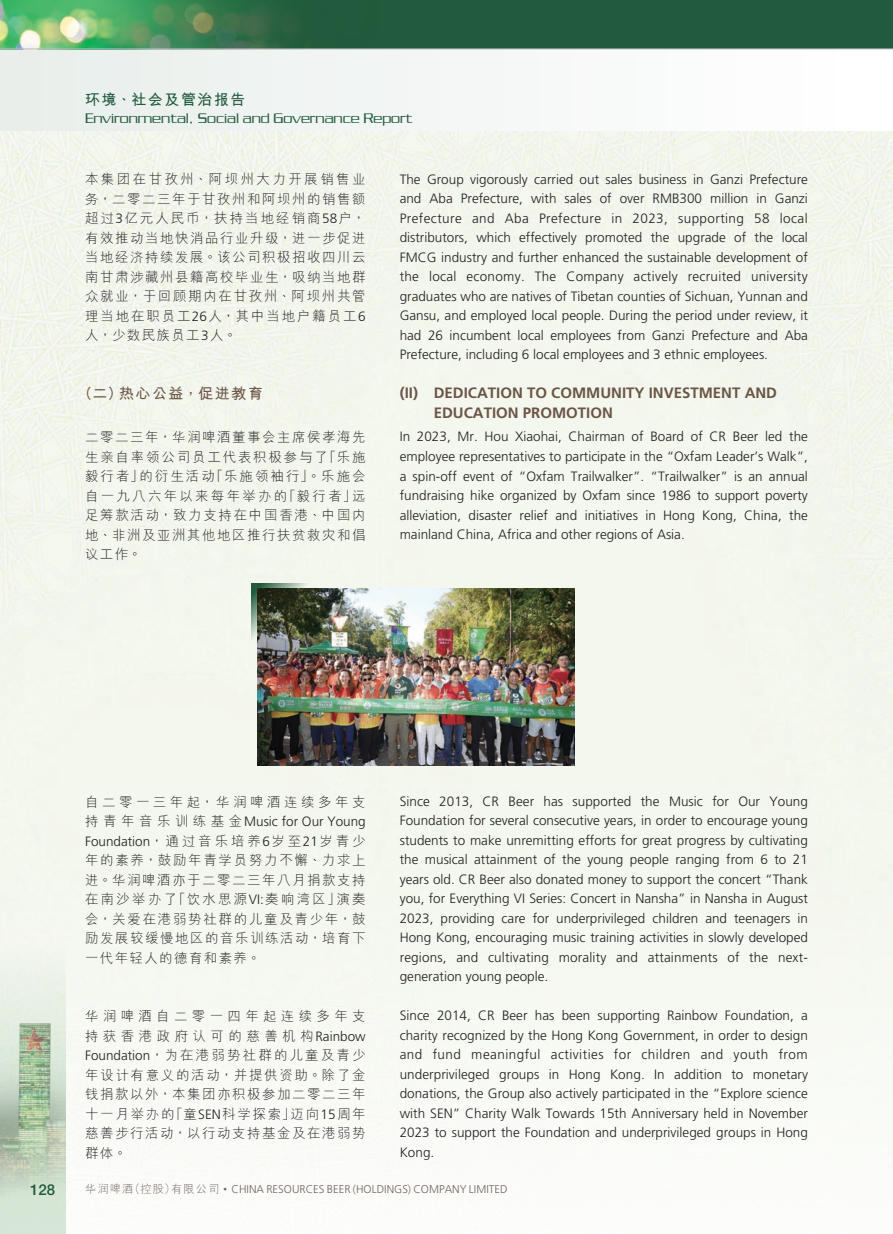
<style>
.page{position:relative;width:893px;height:1234px;background:#fff}
.page>*{position:absolute;margin:0;border:0;box-sizing:border-box;transform-origin:0 0}
.t1{font:700 15px/19.5px "Frutiger LT Std";color:#6c5547}
.t2{font:300 15px "Serpentine Std";color:#215a3c}
.t3{font:700 15px "M Hei HKS";letter-spacing:.1em;color:#6c5547}
.t4{font:700 15px "M Hei HKS";letter-spacing:.1em;color:#215a3c}
.t5{font:500 15px "Helvetica Neue LT Std";color:#215a3c}
.t6{font:300 13.5px/19.5px "Frutiger LT Std";color:#231f20;text-align:justify}
.t7{font:300 13.5px/19.5px "M Hei HKS";letter-spacing:.12em;color:#231f20;text-align:justify}
.t8{font:300 13.5px "M Hei HKS";letter-spacing:.26em;color:#231f20}
.t9{font:300 11.25px "Frutiger LT Std";color:#726561}
.s1{font-family:"Frutiger LT Std"}
.s2{font-family:"M Hei HKS"}
.s3{font-family:"M Hei HKS";font-size:7.5px}
</style>
<div class="page">
<div style="left:0;top:49px;width:893px;height:83px;background:#f4f7f5"></div>
<hr style="left:892px;top:49px;width:1px;height:83px;background:#215a3c">
<img style="left:0;top:132px;width:893px;height:1078px">
<div style="left:0;top:831px;width:66px;height:402px;background:#f3f7ed"></div>
<div style="left:0;top:0;width:893px;height:49px;background:#215a3c"></div>
<img style="left:0;top:0;width:378px;height:49px">
<hr style="left:0;top:49px;width:893px;height:1px;background:#bcbdc0">
<img style="left:0;top:984px;width:66px;height:243px">
<svg style="left:251px;top:583px;width:65px;height:65px"></svg>
<img style="left:257px;top:589px;width:317px;height:176px">
<p class="t4" style="left:85px;top:88px;width:162px">環境、社會及管治報告</p>
<p class="t2" style="left:85px;top:110px;width:329px">Environmental, Social and Governance Report</p>
<p class="t7" style="left:85px;top:169px;width:282px">本集團在甘孜州、阿壩州大力開展銷售業務，二零二三年於甘孜州和阿壩州的銷售額超過<span class="s1">3</span>億元人民幣，扶持當地經銷商<span class="s1">58</span>戶，有效推動當地快消品行業升級，進一步促進當地經濟持續發展。該公司積極招收四川雲南甘肅涉藏州縣籍高校畢業生，吸納當地群眾就業，於回顧期內在甘孜州、阿壩州共管理當地在職員工<span class="s1">26</span>人，其中當地戶籍員工<span class="s1">6</span>人，少數民族員工<span class="s1">3</span>人。</p>
<p class="t3" style="left:78px;top:382px;width:187px">（二）熱心公益，促進教育</p>
<p class="t7" style="left:85px;top:427px;width:282px">二零二三年，華潤啤酒董事會主席侯孝海先生親自率領公司員工代表積極參與了「樂施毅行者」的衍生活動「樂施領袖行」。樂施會自一九八六年以來每年舉辦的「毅行者」遠足籌款活動，致力支持在中國香港、中國內地、非洲及亞洲其他地區推行扶貧救災和倡議工作。</p>
<p class="t6" style="left:400px;top:169px;width:410px">The Group vigorously carried out sales business in Ganzi Prefecture and Aba Prefecture, with sales of over RMB300 million in Ganzi Prefecture and Aba Prefecture in 2023, supporting 58 local distributors, which effectively promoted the upgrade of the local FMCG industry and further enhanced the sustainable development of the local economy. The Company actively recruited university graduates who are natives of Tibetan counties of Sichuan, Yunnan and Gansu, and employed local people. During the period under review, it had 26 incumbent local employees from Ganzi Prefecture and Aba Prefecture, including 6 local employees and 3 ethnic employees.</p>
<p class="t1" style="left:434px;top:383px;width:345px;text-indent:-34px">(II) DEDICATION TO COMMUNITY INVESTMENT AND<br>EDUCATION PROMOTION</p>
<p class="t6" style="left:400px;top:427px;width:410px">In 2023, Mr. Hou Xiaohai, Chairman of Board of CR Beer led the employee representatives to participate in the “Oxfam Leader’s Walk”, a spin-off event of “Oxfam Trailwalker”. “Trailwalker” is an annual fundraising hike organized by Oxfam since 1986 to support poverty alleviation, disaster relief and initiatives in Hong Kong, China, the mainland China, Africa and other regions of Asia.</p>
<p class="t8" style="left:85px;top:791px;width:282px">自二零一三年起，華潤啤酒連續多年支</p>
<p class="t6" style="left:85px;top:811px;width:282px"><span class="s2">持青年音樂訓練基金</span>Music for Our Young<br>Foundation<span class="s2">，通過音樂培養</span>6<span class="s2">歲至</span>21<span class="s2">歲青少</span></p>
<p class="t7" style="left:85px;top:849px;width:282px">年的素養，鼓勵年青學員努力不懈、力求上進。華潤啤酒亦於二零二三年八月捐款支持在南沙舉辦了「飲水思源<span class="s1">VI:</span>奏響灣區」演奏會，關愛在港弱勢社群的兒童及青少年，鼓勵發展較緩慢地區的音樂訓練活動，培育下一代年輕人的德育和素養。</p>
<p class="t7" style="left:85px;top:1005px;width:282px">華潤啤酒自二零一四年起連續多年支持獲香港政府認可的慈善機構<span class="s1">Rainbow Foundation</span>，為在港弱勢社群的兒童及青少年設計有意義的活動，並提供資助。除了金錢捐款以外，本集團亦積極參加二零二三年十一月舉辦的「童<span class="s1">SEN</span>科學探索」邁向<span class="s1">15</span>週年慈善步行活動，以行動支持基金及在港弱勢群體。</p>
<p class="t6" style="left:400px;top:791px;width:410px">Since 2013, CR Beer has supported the Music for Our Young Foundation for several consecutive years, in order to encourage young students to make unremitting efforts for great progress by cultivating the musical attainment of the young people ranging from 6 to 21 years old. CR Beer also donated money to support the concert “Thank you, for Everything VI Series: Concert in Nansha” in Nansha in August 2023, providing care for underprivileged children and teenagers in Hong Kong, encouraging music training activities in slowly developed regions, and cultivating morality and attainments of the next&shy;generation young people.</p>
<p class="t6" style="left:400px;top:1005px;width:410px">Since 2014, CR Beer has been supporting Rainbow Foundation, a charity recognized by the Hong Kong Government, in order to design and fund meaningful activities for children and youth from underprivileged groups in Hong Kong. In addition to monetary donations, the Group also actively participated in the “Explore science with SEN” Charity Walk Towards 15th Anniversary held in November 2023 to support the Foundation and underprivileged groups in Hong Kong.</p>
<p class="t5" style="left:30px;top:1180px;width:27px">128</p>
<p class="t9" style="left:85px;top:1182px;width:424px"><span class="s2">華潤啤酒（控股）有限公司</span> <span class="s3">•</span> CHINA RESOURCES BEER (HOLDINGS) COMPANY LIMITED</p>
</div>
